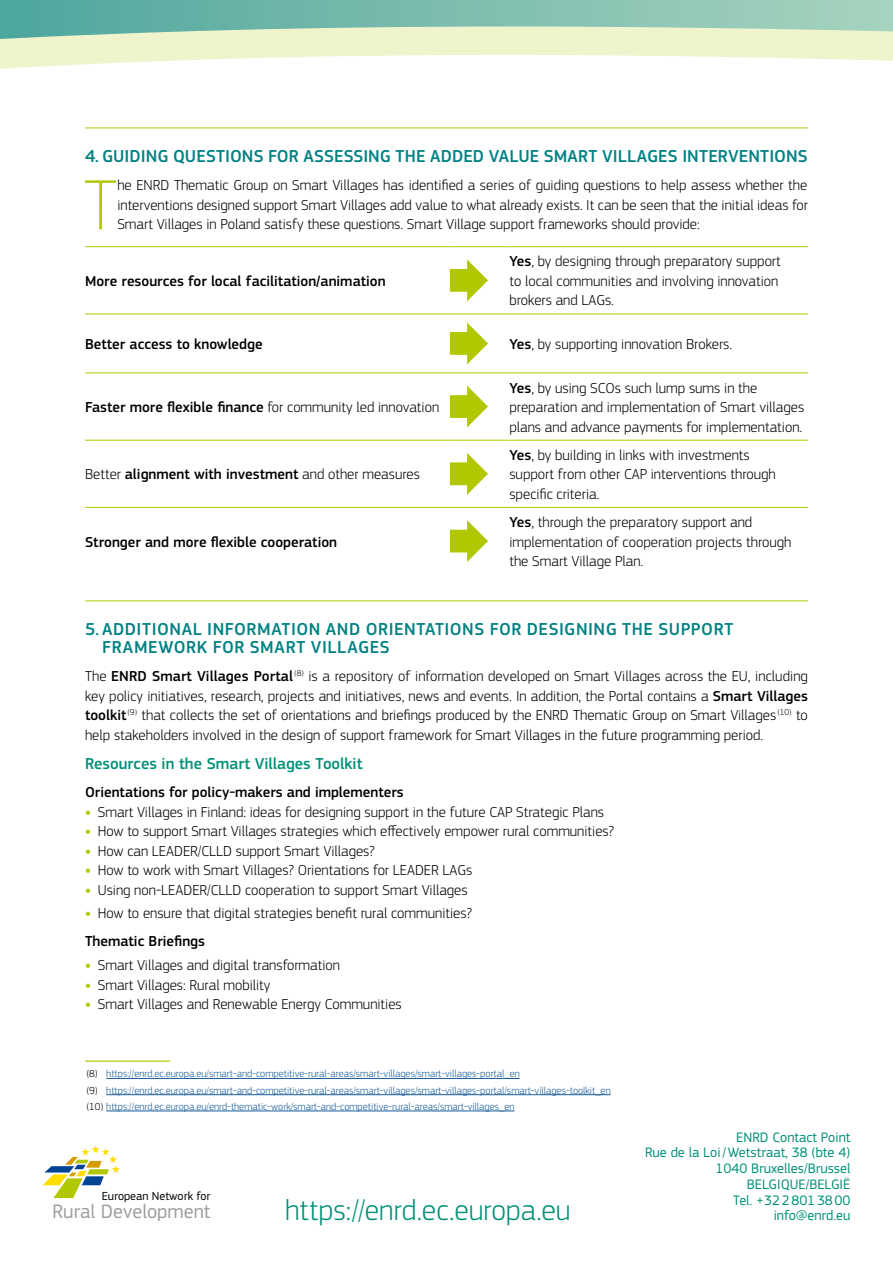
<style>
.page{position:relative;width:893px;height:1263px;background:#fff}
.page>*{position:absolute;margin:0;border:0;box-sizing:border-box;transform-origin:0 0}
.t1{font:100 73.8px "EC Square Sans Pro";color:#b1c800}
.t2{font:300 30px "EC Square Sans Pro";letter-spacing:-.005em;color:#009078}
.t3{font:20.25px "EC Square Sans Pro";color:#9c9e9f}
.t4{font:500 18px/18px "EC Square Sans Pro";letter-spacing:.02em;color:#008183}
.t5{font:500 18px "EC Square Sans Pro";color:#008183}
.t6{font:500 16.5px "EC Square Sans Pro";color:#009078}
.t7{font:300 15px/19.5px "EC Square Sans Pro";color:#000}
.t8{font:500 15px "EC Square Sans Pro";color:#000}
.t9{font:14.25px/15.8px "EC Square Sans Pro";color:#009078;text-align:right}
.t10{font:12.15px "EC Square Sans Pro";color:#000}
.t11{font:300 10.5px/16.2px "EC Square Sans Pro";color:#165b9a}
.s1{font-weight:500}
.s2{font-weight:300}
.s3{font-weight:700;color:#b1c800}
.s4{color:#000}
</style>
<div class="page">
<svg style="left:43px;top:1145px;width:77px;height:53px"></svg>
<hr style="left:85px;top:128px;width:723px;height:1px;background:#b1c800">
<hr style="left:85px;top:1060px;width:85px;height:2px;background:#b1c800">
<hr style="left:106px;top:1078px;width:414px;height:1px;background:#165b9a">
<hr style="left:106px;top:1094px;width:505px;height:1px;background:#165b9a">
<hr style="left:106px;top:1111px;width:408px;height:1px;background:#165b9a">
<hr style="left:85px;top:600px;width:723px;height:1px;background:#b1c800">
<hr style="left:85px;top:246px;width:365px;height:1px;background:#b1c800">
<hr style="left:450px;top:246px;width:59px;height:1px;background:#b1c800">
<hr style="left:509px;top:246px;width:299px;height:1px;background:#b1c800">
<hr style="left:85px;top:314px;width:365px;height:1px;background:#b1c800">
<hr style="left:450px;top:314px;width:59px;height:1px;background:#b1c800">
<hr style="left:509px;top:314px;width:299px;height:1px;background:#b1c800">
<hr style="left:85px;top:372px;width:365px;height:1px;background:#b1c800">
<hr style="left:450px;top:372px;width:59px;height:1px;background:#b1c800">
<hr style="left:509px;top:372px;width:299px;height:1px;background:#b1c800">
<hr style="left:85px;top:440px;width:365px;height:1px;background:#b1c800">
<hr style="left:450px;top:440px;width:59px;height:1px;background:#b1c800">
<hr style="left:509px;top:440px;width:299px;height:1px;background:#b1c800">
<hr style="left:85px;top:507px;width:365px;height:1px;background:#b1c800">
<hr style="left:450px;top:507px;width:59px;height:1px;background:#b1c800">
<hr style="left:509px;top:507px;width:299px;height:1px;background:#b1c800">
<svg style="left:450px;top:259px;width:38px;height:42px"></svg>
<svg style="left:450px;top:322px;width:38px;height:42px"></svg>
<svg style="left:450px;top:386px;width:38px;height:41px"></svg>
<svg style="left:450px;top:453px;width:38px;height:42px"></svg>
<svg style="left:450px;top:520px;width:38px;height:42px"></svg>
<svg style="left:0;top:39px;width:893px;height:30px;fill:#eff4cd"></svg>
<svg style="left:0;top:0;width:893px;height:39px;background:#96c9b5"></svg>
<p class="t5" style="left:85px;top:146px;width:724px">4. GUIDING QUESTIONS FOR ASSESSING THE ADDED VALUE SMART VILLAGES INTERVENTIONS</p>
<h1 class="t1" style="left:84px;top:162px;width:35px">T</h1>
<p class="t7" style="left:117px;top:176px;width:692px;text-align:justify">he ENRD Thematic Group on Smart Villages has identified a series of guiding questions to help assess whether the interventions designed support Smart Villages add value to what already exists. It can be seen that the initial ideas for Smart Villages in Poland satisfy these questions. Smart Village support frameworks should provide:</p>
<p class="t8" style="left:85px;top:272px;width:302px">More resources for local facilitation/animation</p>
<p class="t7" style="left:509px;top:252px;width:273px"><span class="s1">Yes</span>, by designing through preparatory support to local communities and involving innovation brokers and LAGs.</p>
<p class="t8" style="left:85px;top:335px;width:179px">Better access to knowledge</p>
<p class="t7" style="left:509px;top:334px;width:224px"><span class="s1">Yes</span>, by supporting innovation Brokers.</p>
<p class="t8" style="left:85px;top:398px;width:356px">Faster more flexible finance <span class="s2">for community led innovation</span></p>
<p class="t8" style="left:85px;top:466px;width:336px"><span class="s2">Better</span> alignment with investment <span class="s2">and other measures</span></p>
<p class="t8" style="left:85px;top:533px;width:254px">Stronger and more flexible cooperation</p>
<p class="t7" style="left:509px;top:378px;width:296px"><span class="s1">Yes</span>, by using SCOs such lump sums in the preparation and implementation of Smart villages plans and advance payments for implementation.</p>
<p class="t7" style="left:509px;top:445px;width:268px"><span class="s1">Yes</span>, by building in links with investments support from other CAP interventions through specific criteria.</p>
<p class="t7" style="left:509px;top:512px;width:283px"><span class="s1">Yes</span>, through the preparatory support and implementation of cooperation projects through the Smart Village Plan.</p>
<p class="t4" style="left:102px;top:621px;width:633px;text-indent:-17px">5. ADDITIONAL INFORMATION AND ORIENTATIONS FOR DESIGNING THE SUPPORT<br>FRAMEWORK FOR SMART VILLAGES</p>
<p class="t7" style="left:85px;top:666px;width:724px;text-align:justify">The <span class="s1">ENRD Smart Villages Portal</span> <sup>(8)</sup> is a repository of information developed on Smart Villages across the EU, including key policy initiatives, research, projects and initiatives, news and events. In addition, the Portal contains a <span class="s1">Smart Villages toolkit</span><sup>(9)</sup> that collects the set of orientations and briefings produced by the ENRD Thematic Group on Smart Villages<sup>(10)</sup> to help stakeholders involved in the design of support framework for Smart Villages in the future programming period.</p>
<p class="t6" style="left:85px;top:754px;width:279px">Resources in the Smart Villages Toolkit</p>
<p class="t8" style="left:85px;top:783px;width:320px">Orientations for policy-makers and implementers</p>
<p class="t7" style="left:85px;top:802px;width:520px"><span class="s3">•</span> Smart Villages in Finland: ideas for designing support in the future CAP Strategic Plans</p>
<p class="t7" style="left:85px;top:821px;width:530px"><span class="s3">•</span> How to support Smart Villages strategies which effectively empower rural communities?</p>
<p class="t7" style="left:85px;top:841px;width:291px"><span class="s3">•</span> How can LEADER/CLLD support Smart Villages?</p>
<p class="t7" style="left:85px;top:860px;width:389px"><span class="s3">•</span> How to work with Smart Villages? Orientations for LEADER LAGs</p>
<p class="t7" style="left:85px;top:880px;width:384px"><span class="s3">•</span> Using non-LEADER/CLLD cooperation to support Smart Villages</p>
<p class="t7" style="left:85px;top:899px;width:388px;line-height:28px"><span class="s3">•</span> How to ensure that digital strategies benefit rural communities?<br><span class="s1">Thematic Briefings</span></p>
<p class="t7" style="left:85px;top:955px;width:257px"><span class="s3">•</span> Smart Villages and digital transformation</p>
<p class="t7" style="left:85px;top:975px;width:187px"><span class="s3">•</span> Smart Villages: Rural mobility</p>
<p class="t7" style="left:85px;top:994px;width:318px"><span class="s3">•</span> Smart Villages and Renewable Energy Communities</p>
<p class="t11" style="left:86px;top:1066px;width:526px"><span class="s4">(8)</span> https://enrd.ec.europa.eu/smart-and-competitive-rural-areas/smart-villages/smart-villages-portal_en<br><span class="s4">(9)</span> https://enrd.ec.europa.eu/smart-and-competitive-rural-areas/smart-villages/smart-villages-portal/smart-villages-toolkit_en <span class="s4">(10)</span> https://enrd.ec.europa.eu/enrd-thematic-work/smart-and-competitive-rural-areas/smart-villages_en</p>
<p class="t10" style="left:102px;top:1188px;width:110px">European Network for</p>
<h3 class="t3" style="left:52px;top:1199px;width:159px">Rural Development</h3>
<p class="t9" style="left:645px;top:1129px;width:207px">ENRD Contact Point<br>Rue de la Loi/Wetstraat, 38 (bte 4)<br>1040 Bruxelles/Brussel<br>BELGIQUE/BELGIË<br>Tel. +3228013800</p>
<h2 class="t2" style="left:285px;top:1193px;width:287px">https://enrd.ec.europa.eu</h2>
<p class="t9" style="left:774px;top:1208px;width:78px">info@enrd.eu</p>
</div>
